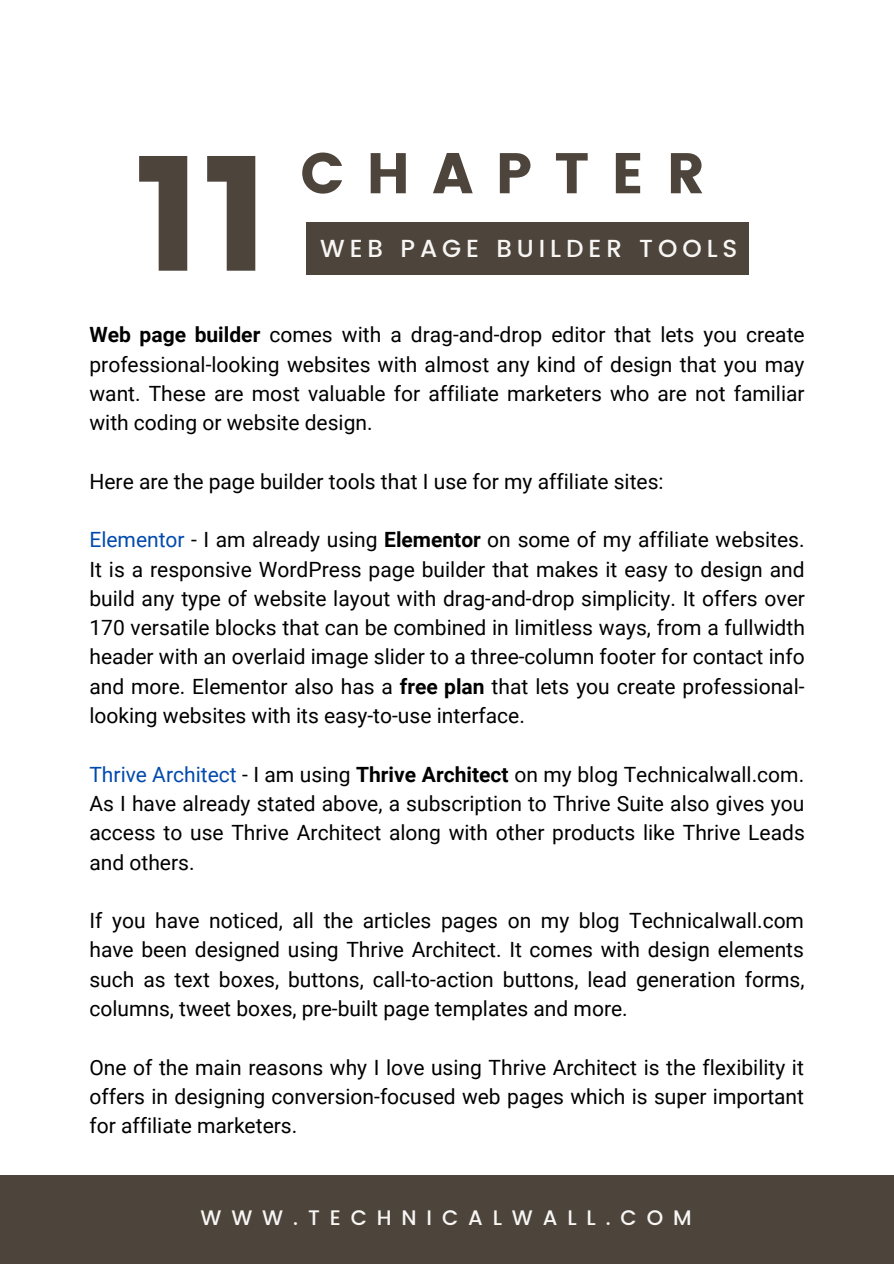
<style>
.page{position:relative;width:894px;height:1264px;background:#fff}
.page>*{position:absolute;margin:0;border:0;box-sizing:border-box;transform-origin:0 0}
.t1{font:161.55px "Poppins";color:#4d443b}
.t2{font:57.15px "Poppins";letter-spacing:.39em;color:#4d443b}
.t3{font:500 24.6px "Poppins";letter-spacing:.2em;color:#f7f6f4}
.t4{font:21px/29.2px "Roboto";color:#000;text-align:justify}
.t5{font:500 21px "Poppins";letter-spacing:.47em;color:#f7f6f4}
.s1{font-weight:700}
.s2{color:#004aad}
</style>
<div class="page">
<div style="left:306px;top:222px;width:443px;height:53px;background:#4d443b"></div>
<div style="left:0;top:1175px;width:893px;height:88px;background:#4d443b"></div>
<h1 class="t1" style="left:134px;top:120px;width:137px">11</h1>
<h2 class="t2" style="left:300px;top:140px;width:406px">CHAPTER</h2>
<p class="t3" style="left:320px;top:234px;width:418px">WEB PAGE BUILDER TOOLS</p>
<p class="t4" style="left:89px;top:320px;width:716px"><span class="s1">Web page builder</span> comes with a drag-and-drop editor that lets you create professional-looking websites with almost any kind of design that you may want. These are most valuable for affiliate marketers who are not familiar with coding or website design.</p>
<p class="t4" style="left:89px;top:467px;width:575px">Here are the page builder tools that I use for my affiliate sites:</p>
<p class="t4" style="left:89px;top:525px;width:716px"><span class="s2">Elementor</span> - I am already using <span class="s1">Elementor</span> on some of my affiliate websites.<br>It is a responsive WordPress page builder that makes it easy to design and build any type of website layout with drag-and-drop simplicity. It offers over 170 versatile blocks that can be combined in limitless ways, from a fullwidth header with an overlaid image slider to a three-column footer for contact info and more. Elementor also has a <span class="s1">free plan</span> that lets you create professional&shy;looking websites with its easy-to-use interface.</p>
<p class="t4" style="left:89px;top:759px;width:716px"><span class="s2">Thrive Architect</span> - I am using <span class="s1">Thrive Architect</span> on my blog Technicalwall.com.<br>As I have already stated above, a subscription to Thrive Suite also gives you access to use Thrive Architect along with other products like Thrive Leads and others.</p>
<p class="t4" style="left:89px;top:906px;width:716px">If you have noticed, all the articles pages on my blog Technicalwall.com have been designed using Thrive Architect. It comes with design elements such as text boxes, buttons, call-to-action buttons, lead generation forms, columns, tweet boxes, pre-built page templates and more.</p>
<p class="t4" style="left:89px;top:1052px;width:716px">One of the main reasons why I love using Thrive Architect is the flexibility it offers in designing conversion-focused web pages which is super important for affiliate marketers.</p>
<p class="t5" style="left:200px;top:1205px;width:492px">WWW.TECHNICALWALL.COM</p>
</div>
